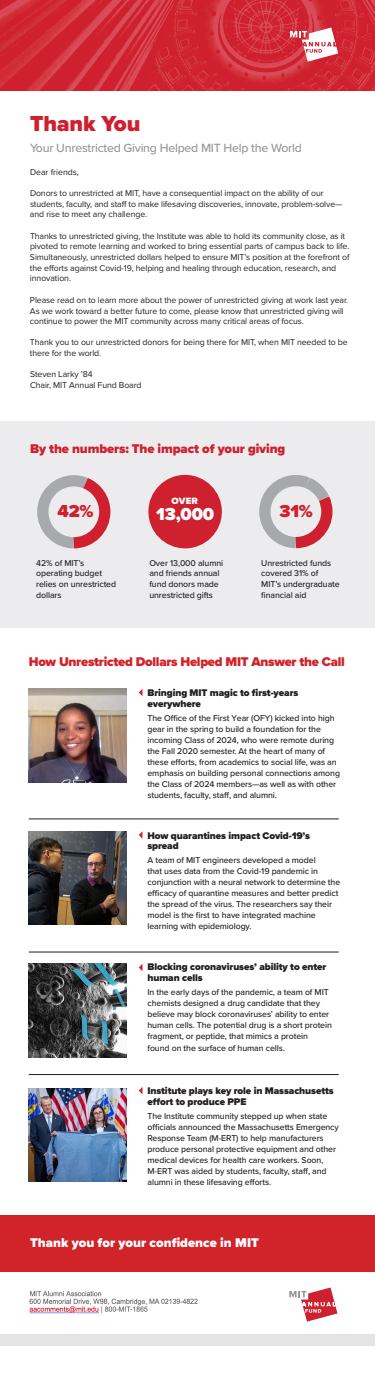
<style>
.page{position:relative;width:375px;height:1375px;background:#fff}
.page>*{position:absolute;margin:0;border:0;box-sizing:border-box;transform-origin:0 0}
.t1{font:900 22.5px "Proxima Nova";color:#cf202f}
.t2{font:900 18px "Proxima Nova";color:#fff}
.t3{font:900 17.94px "Proxima Nova";color:#cf202f}
.t4{font:900 13.12px "Proxima Nova";letter-spacing:-.02em;color:#d1232a}
.t5{font:900 13.12px "Proxima Nova";letter-spacing:-.01em;color:#cf202f}
.t6{font:900 13.12px "Proxima Nova";color:#fff}
.t7{font:500 12.38px "Proxima Nova";letter-spacing:-.02em;color:#96989a}
.t8{font:900 10px/10.9px "Proxima Nova";letter-spacing:-.01em;color:#231f20}
.t9{font:900 9.5px "Proxima Nova";color:#fff}
.t10{font:500 8.75px/11.1px "Proxima Nova";letter-spacing:-.01em;color:#231f20}
.t11{font:8.75px/10.6px "Proxima Nova";letter-spacing:-.01em;color:#231f20}
</style>
<div class="page">
<div style="left:0;top:421px;width:375px;height:207px;background:#ececee"></div>
<svg style="left:37px;top:475px;width:74px;height:74px"></svg>
<svg style="left:259px;top:475px;width:74px;height:74px"></svg>
<img style="left:29px;top:689px;width:97px;height:93px">
<hr style="left:29px;top:819px;width:310px;height:1px;background:#231f20">
<svg style="left:139px;top:689px;width:3px;height:7px"></svg>
<img style="left:29px;top:964px;width:97px;height:94px">
<img style="left:29px;top:1088px;width:97px;height:94px">
<hr style="left:29px;top:952px;width:310px;height:1px;background:#231f20">
<svg style="left:139px;top:832px;width:3px;height:6px"></svg>
<svg style="left:139px;top:964px;width:3px;height:7px"></svg>
<svg style="left:0;top:0;width:375px;height:91px;background:#d02a37"></svg>
<svg style="left:290px;top:28px;width:48px;height:34px"></svg>
<div style="left:0;top:1215px;width:375px;height:56px;background:#d1232a"></div>
<svg style="left:289px;top:1288px;width:49px;height:34px"></svg>
<img style="left:29px;top:1291px;width:169px;height:23px">
<div style="left:0;top:1334px;width:375px;height:12px;background:#e5e4e4"></div>
<div style="left:148px;top:475px;width:74px;height:73px;background:#cf202f;border-radius:50%"></div>
<hr style="left:29px;top:1074px;width:310px;height:1px;background:#231f20">
<svg style="left:139px;top:1087px;width:3px;height:7px"></svg>
<img style="left:29px;top:832px;width:97px;height:93px">
<p class="t1" style="left:30px;top:107px;width:112px">Thank You</p>
<p class="t7" style="left:30px;top:138px;width:273px">Your Unrestricted Giving Helped MIT Help the World</p>
<p class="t11" style="left:30px;top:167px;width:51px">Dear friends,</p>
<p class="t11" style="left:30px;top:188px;width:314px">Donors to unrestricted at MIT, have a consequential impact on the ability of our students, faculty, and staff to make lifesaving discoveries, innovate, problem-solve— and rise to meet any challenge.</p>
<p class="t11" style="left:30px;top:231px;width:321px">Thanks to unrestricted giving, the Institute was able to hold its community close, as it pivoted to remote learning and worked to bring essential parts of campus back to life.<br>Simultaneously, unrestricted dollars helped to ensure MIT’s position at the forefront of the efforts against Covid-19, helping and healing through education, research, and innovation.</p>
<p class="t11" style="left:30px;top:294px;width:320px;line-height:11.1px">Please read on to learn more about the power of unrestricted giving at work last year.<br>As we work toward a better future to come, please know that unrestricted giving will</p>
<p class="t11" style="left:30px;top:316px;width:275px">continue to power the MIT community across many critical areas of focus.</p>
<p class="t11" style="left:30px;top:337px;width:319px">Thank you to our unrestricted donors for being there for MIT, when MIT needed to be there for the world.</p>
<p class="t11" style="left:30px;top:369px;width:113px">Steven Larky ’84<br>Chair, MIT Annual Fund Board</p>
<p class="t5" style="left:30px;top:439px;width:257px">By the numbers: The impact of your giving</p>
<p class="t9" style="left:171px;top:493px;width:28px">OVER</p>
<p class="t3" style="left:58px;top:498px;width:38px">42%</p>
<p class="t3" style="left:280px;top:498px;width:35px">31%</p>
<p class="t2" style="left:156px;top:500px;width:59px">13,000</p>
<p class="t10" style="left:36px;top:557px;width:81px;line-height:10.6px">42% of MIT’s operating budget relies on unrestricted dollars</p>
<p class="t10" style="left:149px;top:557px;width:75px;line-height:10.6px">Over 13,000 alumni and friends annual fund donors made unrestricted gifts</p>
<p class="t10" style="left:261px;top:557px;width:80px;line-height:10.6px">Unrestricted funds covered 31% of<br>MIT’s undergraduate financial aid</p>
<p class="t4" style="left:29px;top:652px;width:318px">How Unrestricted Dollars Helped MIT Answer the Call</p>
<p class="t8" style="left:148px;top:687px;width:152px">Bringing MIT magic to first-years everywhere</p>
<p class="t10" style="left:148px;top:712px;width:194px">The Office of the First Year (OFY) kicked into high gear in the spring to build a foundation for the incoming Class of 2024, who were remote during the Fall 2020 semester. At the heart of many of these efforts, from academics to social life, was an emphasis on building personal connections among the Class of 2024 members—as well as with other students, faculty, staff, and alumni.</p>
<p class="t8" style="left:148px;top:830px;width:164px">How quarantines impact Covid-19’s spread</p>
<p class="t10" style="left:147px;top:854px;width:194px">A team of MIT engineers developed a model<br>that uses data from the Covid-19 pandemic in conjunction with a neural network to determine the efficacy of quarantine measures and better predict the spread of the virus. The researchers say their model is the first to have integrated machine learning with epidemiology.</p>
<p class="t8" style="left:148px;top:962px;width:180px">Blocking coronaviruses’ ability to enter human cells</p>
<p class="t10" style="left:147px;top:986px;width:186px">In the early days of the pandemic, a team of MIT chemists designed a drug candidate that they believe may block coronaviruses’ ability to enter human cells. The potential drug is a short protein fragment, or peptide, that mimics a protein found on the surface of human cells.</p>
<p class="t8" style="left:148px;top:1085px;width:188px">Institute plays key role in Massachusetts effort to produce PPE</p>
<p class="t10" style="left:147px;top:1110px;width:193px">The Institute community stepped up when state officials announced the Massachusetts Emergency Response Team (M-ERT) to help manufacturers produce personal protective equipment and other medical devices for health care workers. Soon, M-ERT was aided by students, faculty, staff, and alumni in these lifesaving efforts.</p>
<p class="t6" style="left:30px;top:1232px;width:230px">Thank you for your confidence in MIT</p>
</div>
